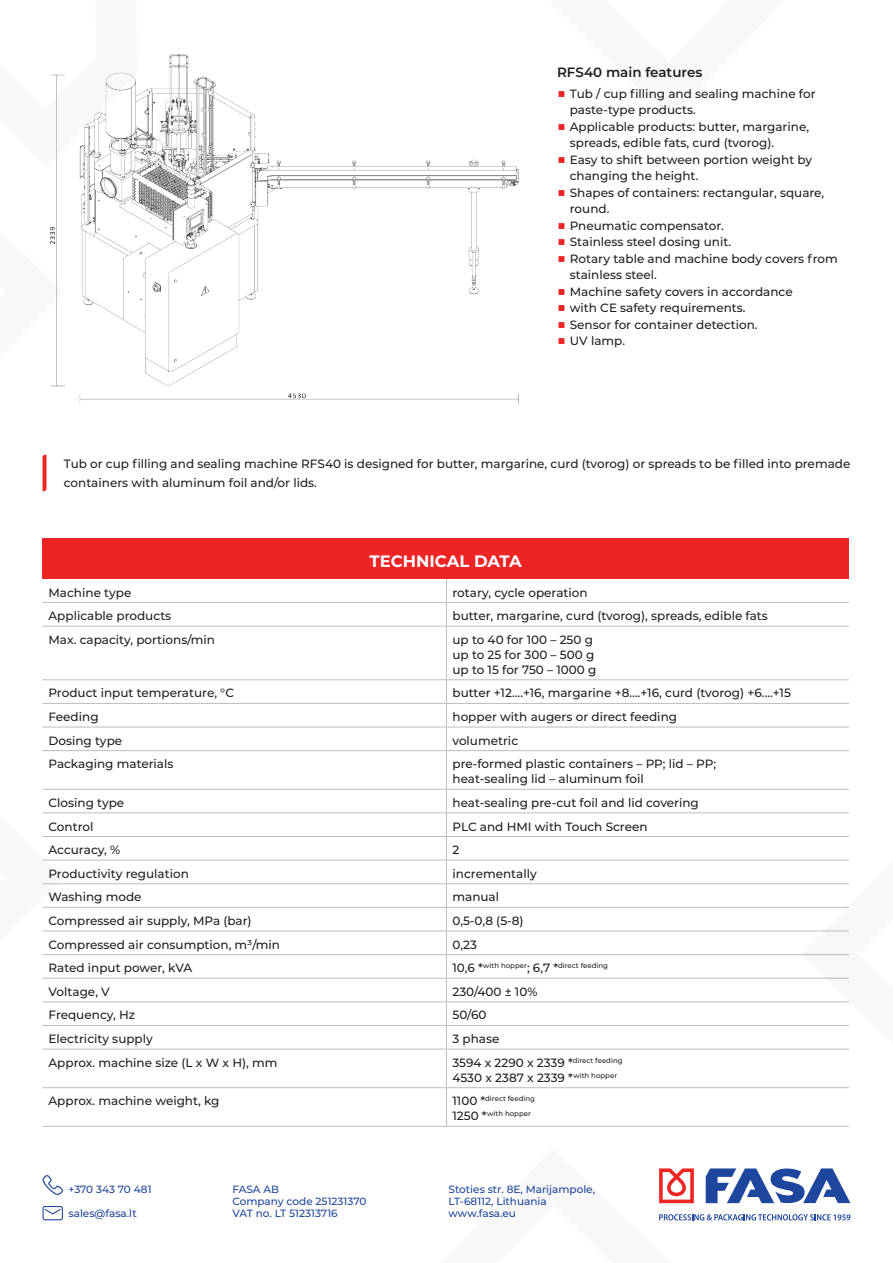
<style>
.page{position:relative;width:893px;height:1263px;background:#fff}
.page>*{position:absolute;margin:0;border:0;box-sizing:border-box;transform-origin:0 0}
.Lentelės_pav{font:700 16.5px "Montserrat";color:#fff}
.Main_features_Pav{font:600 13.5px "Montserrat";color:#231f20}
.Tekstas_lentelės{font:500 12px/15px "Montserrat";color:#231f20}
.Tekstas{font:500 12px/16.5px "Montserrat";color:#231f20}
.Kontaktai{font:500 10.5px/12px "Montserrat";color:#1e469d}
.Tekstas_lentelės-2{font:500 7.05px/15px "Montserrat";color:#231f20}
.s1{font-weight:400;font-size:15px;color:#ee2323}
.s2{font-size:12px}
</style>
<div class="page">
<svg style="left:801px;top:680px;width:50px;height:541px"></svg>
<svg style="left:42px;top:625px;width:21px;height:502px"></svg>
<svg style="left:659px;top:1168px;width:35px;height:35px"></svg>
<svg style="left:706px;top:1168px;width:144px;height:35px"></svg>
<svg style="left:659px;top:1214px;width:191px;height:6px"></svg>
<svg style="left:42px;top:1206px;width:21px;height:15px"></svg>
<svg style="left:42px;top:1175px;width:21px;height:20px"></svg>
<svg style="left:42px;top:454px;width:21px;height:120px"></svg>
<div style="left:43px;top:539px;width:806px;height:40px;background:#ee2323"></div>
<hr style="left:43px;top:602px;width:403px;height:1px;background:#bcbdc0">
<hr style="left:446px;top:602px;width:403px;height:1px;background:#bcbdc0">
<svg style="left:446px;top:579px;width:1px;height:47px"></svg>
<hr style="left:43px;top:626px;width:403px;height:1px;background:#bcbdc0">
<hr style="left:446px;top:626px;width:403px;height:1px;background:#bcbdc0">
<hr style="left:446px;top:627px;width:1px;height:52px;background:#bcbdc0">
<hr style="left:43px;top:679px;width:403px;height:1px;background:#bcbdc0">
<hr style="left:446px;top:679px;width:403px;height:1px;background:#bcbdc0">
<hr style="left:43px;top:703px;width:403px;height:1px;background:#bcbdc0">
<hr style="left:446px;top:703px;width:403px;height:1px;background:#bcbdc0">
<hr style="left:43px;top:727px;width:403px;height:1px;background:#bcbdc0">
<hr style="left:446px;top:727px;width:403px;height:1px;background:#bcbdc0">
<svg style="left:446px;top:680px;width:1px;height:70px"></svg>
<hr style="left:43px;top:750px;width:403px;height:1px;background:#bcbdc0">
<hr style="left:446px;top:750px;width:403px;height:1px;background:#bcbdc0">
<hr style="left:446px;top:751px;width:1px;height:38px;background:#bcbdc0">
<hr style="left:43px;top:789px;width:403px;height:1px;background:#bcbdc0">
<hr style="left:446px;top:789px;width:403px;height:1px;background:#bcbdc0">
<hr style="left:43px;top:812px;width:403px;height:1px;background:#bcbdc0">
<hr style="left:446px;top:812px;width:403px;height:1px;background:#bcbdc0">
<hr style="left:43px;top:836px;width:403px;height:1px;background:#bcbdc0">
<hr style="left:446px;top:836px;width:403px;height:1px;background:#bcbdc0">
<hr style="left:43px;top:860px;width:403px;height:1px;background:#bcbdc0">
<hr style="left:446px;top:860px;width:403px;height:1px;background:#bcbdc0">
<hr style="left:43px;top:883px;width:403px;height:1px;background:#bcbdc0">
<hr style="left:446px;top:883px;width:403px;height:1px;background:#bcbdc0">
<hr style="left:43px;top:907px;width:403px;height:1px;background:#bcbdc0">
<hr style="left:446px;top:907px;width:403px;height:1px;background:#bcbdc0">
<hr style="left:43px;top:930px;width:403px;height:1px;background:#bcbdc0">
<hr style="left:446px;top:930px;width:403px;height:1px;background:#bcbdc0">
<hr style="left:43px;top:954px;width:403px;height:1px;background:#bcbdc0">
<hr style="left:446px;top:954px;width:403px;height:1px;background:#bcbdc0">
<hr style="left:43px;top:978px;width:403px;height:1px;background:#bcbdc0">
<hr style="left:446px;top:978px;width:403px;height:1px;background:#bcbdc0">
<hr style="left:43px;top:1001px;width:403px;height:1px;background:#bcbdc0">
<hr style="left:446px;top:1001px;width:403px;height:1px;background:#bcbdc0">
<hr style="left:43px;top:1025px;width:403px;height:1px;background:#bcbdc0">
<hr style="left:446px;top:1025px;width:403px;height:1px;background:#bcbdc0">
<svg style="left:446px;top:790px;width:1px;height:259px"></svg>
<hr style="left:43px;top:1049px;width:403px;height:1px;background:#bcbdc0">
<hr style="left:446px;top:1049px;width:403px;height:1px;background:#bcbdc0">
<hr style="left:446px;top:1049px;width:1px;height:38px;background:#bcbdc0">
<hr style="left:43px;top:1087px;width:403px;height:1px;background:#bcbdc0">
<hr style="left:446px;top:1087px;width:403px;height:1px;background:#bcbdc0">
<hr style="left:446px;top:1088px;width:1px;height:38px;background:#bcbdc0">
<hr style="left:43px;top:1126px;width:403px;height:1px;background:#bcbdc0">
<hr style="left:446px;top:1126px;width:403px;height:1px;background:#bcbdc0">
<img style="left:50px;top:54px;width:469px;height:350px">
<p class="Main_features_Pav" style="left:557px;top:62px;width:147px">RFS40 main features</p>
<p class="Tekstas" style="left:570px;top:85px;width:247px;text-indent:-13px"><span class="s1">■</span> Tub / cup filling and sealing machine for paste-type products.</p>
<p class="Tekstas" style="left:570px;top:118px;width:241px;text-indent:-13px"><span class="s1">■</span> Applicable products: butter, margarine, spreads, edible fats, curd (tvorog).</p>
<p class="Tekstas" style="left:570px;top:151px;width:244px;text-indent:-13px"><span class="s1">■</span> Easy to shift between portion weight by changing the height.</p>
<p class="Tekstas" style="left:570px;top:184px;width:256px;text-indent:-13px"><span class="s1">■</span> Shapes of containers: rectangular, square, round.</p>
<p class="Tekstas" style="left:557px;top:217px;width:168px"><span class="s1">■</span> Pneumatic compensator.</p>
<p class="Tekstas" style="left:557px;top:233px;width:176px"><span class="s1">■</span> Stainless steel dosing unit.</p>
<p class="Tekstas" style="left:570px;top:250px;width:269px;text-indent:-13px"><span class="s1">■</span> Rotary table and machine body covers from stainless steel.</p>
<p class="Tekstas" style="left:557px;top:283px;width:237px"><span class="s1">■</span> Machine safety covers in accordance</p>
<p class="Tekstas" style="left:557px;top:299px;width:190px"><span class="s1">■</span> with CE safety requirements.</p>
<p class="Tekstas" style="left:557px;top:316px;width:202px"><span class="s1">■</span> Sensor for container detection.</p>
<p class="Tekstas" style="left:557px;top:332px;width:69px"><span class="s1">■</span> UV lamp.</p>
<p class="Tekstas" style="left:64px;top:453px;width:788px;line-height:19.5px">Tub or cup filling and sealing machine RFS40 is designed for butter, margarine, curd (tvorog) or spreads to be filled into premade containers with aluminum foil and/or lids.</p>
<p class="Lentelės_pav" style="left:370px;top:549px;width:154px">TECHNICAL DATA</p>
<p class="Tekstas_lentelės" style="left:49px;top:584px;width:84px">Machine type</p>
<p class="Tekstas_lentelės" style="left:452px;top:584px;width:137px">rotary, cycle operation</p>
<p class="Tekstas_lentelės" style="left:49px;top:608px;width:124px">Applicable products</p>
<p class="Tekstas_lentelės" style="left:452px;top:608px;width:317px">butter, margarine, curd (tvorog), spreads, edible fats</p>
<p class="Tekstas_lentelės" style="left:49px;top:631px;width:168px">Max. capacity, portions/min</p>
<p class="Tekstas_lentelės" style="left:452px;top:631px;width:142px">up to 40 for 100 – 250 g</p>
<p class="Tekstas_lentelės" style="left:452px;top:646px;width:143px">up to 25 for 300 – 500 g</p>
<p class="Tekstas_lentelės" style="left:452px;top:661px;width:145px">up to 15 for 750 – 1000 g</p>
<p class="Tekstas_lentelės" style="left:49px;top:685px;width:187px">Product input temperature, °C</p>
<p class="Tekstas_lentelės" style="left:452px;top:685px;width:340px">butter +12….+16, margarine +8….+16, curd (tvorog) +6....+15</p>
<p class="Tekstas_lentelės" style="left:49px;top:709px;width:52px">Feeding</p>
<p class="Tekstas_lentelės" style="left:452px;top:709px;width:226px">hopper with augers or direct feeding</p>
<p class="Tekstas_lentelės" style="left:49px;top:732px;width:75px">Dosing type</p>
<p class="Tekstas_lentelės" style="left:452px;top:732px;width:67px">volumetric</p>
<p class="Tekstas_lentelės" style="left:49px;top:756px;width:126px">Packaging materials</p>
<p class="Tekstas_lentelės" style="left:452px;top:756px;width:265px">pre-formed plastic containers – PP; lid – PP; heat-sealing lid – aluminum foil</p>
<p class="Tekstas_lentelės" style="left:49px;top:795px;width:77px">Closing type</p>
<p class="Tekstas_lentelės" style="left:452px;top:795px;width:248px">heat-sealing pre-cut foil and lid covering</p>
<p class="Tekstas_lentelės" style="left:49px;top:818px;width:46px">Control</p>
<p class="Tekstas_lentelės" style="left:452px;top:818px;width:197px">PLC and HMI with Touch Screen</p>
<p class="Tekstas_lentelės" style="left:49px;top:842px;width:73px">Accuracy, %</p>
<p class="Tekstas_lentelės" style="left:452px;top:842px;width:8px">2</p>
<p class="Tekstas_lentelės" style="left:49px;top:865px;width:142px">Productivity regulation</p>
<p class="Tekstas_lentelės" style="left:452px;top:865px;width:86px">incrementally</p>
<p class="Tekstas_lentelės" style="left:49px;top:889px;width:95px">Washing mode</p>
<p class="Tekstas_lentelės" style="left:452px;top:889px;width:48px">manual</p>
<p class="Tekstas_lentelės" style="left:49px;top:913px;width:205px">Compressed air supply, MPa (bar)</p>
<p class="Tekstas_lentelės" style="left:452px;top:913px;width:73px">0,5-0,8 (5-8)</p>
<p class="Tekstas_lentelės" style="left:49px;top:936px;width:233px">Compressed air consumption, m³/min</p>
<p class="Tekstas_lentelės" style="left:452px;top:936px;width:26px">0,23</p>
<p class="Tekstas_lentelės" style="left:49px;top:960px;width:145px">Rated input power, kVA</p>
<p class="Tekstas_lentelės-2" style="left:452px;top:958px;width:157px"><span class="s2">10,6 *</span>with hopper<span class="s2">; 6,7 *</span>direct feeding</p>
<p class="Tekstas_lentelės" style="left:49px;top:983px;width:63px">Voltage, V</p>
<p class="Tekstas_lentelės" style="left:452px;top:983px;width:86px">230/400 ± 10%</p>
<p class="Tekstas_lentelės" style="left:49px;top:1007px;width:88px">Frequency, Hz</p>
<p class="Tekstas_lentelės" style="left:452px;top:1007px;width:36px">50/60</p>
<p class="Tekstas_lentelės" style="left:49px;top:1031px;width:106px">Electricity supply</p>
<p class="Tekstas_lentelės" style="left:452px;top:1031px;width:48px">3 phase</p>
<p class="Tekstas_lentelės" style="left:49px;top:1054px;width:230px">Approx. machine size (L x W x H), mm</p>
<p class="Tekstas_lentelės" style="left:452px;top:1054px;width:172px">3594 x 2290 x 2339 *<sup>direct</sup> <sup>feeding<br></sup>4530 x 2387 x 2339 *<sup>with</sup> <sup>hopper</sup></p>
<p class="Tekstas_lentelės" style="left:49px;top:1093px;width:173px">Approx. machine weight, kg</p>
<p class="Tekstas_lentelės-2" style="left:452px;top:1091px;width:84px"><span class="s2">1100 *</span>direct feeding<br><span class="s2">1250 *</span>with hopper</p>
<p class="Kontaktai" style="left:68px;top:1183px;width:85px">+370 343 70 481</p>
<p class="Kontaktai" style="left:68px;top:1207px;width:70px">sales@fasa.lt</p>
<p class="Kontaktai" style="left:232px;top:1183px;width:48px">FASA AB</p>
<p class="Kontaktai" style="left:232px;top:1195px;width:136px">Company code 251231370<br>VAT no. LT 512313716</p>
<p class="Kontaktai" style="left:449px;top:1183px;width:148px">Stoties str. 8E, Marijampole,</p>
<p class="Kontaktai" style="left:449px;top:1195px;width:100px">LT-68112, Lithuania</p>
<p class="Kontaktai" style="left:449px;top:1207px;width:69px">www.fasa.eu</p>
</div>
